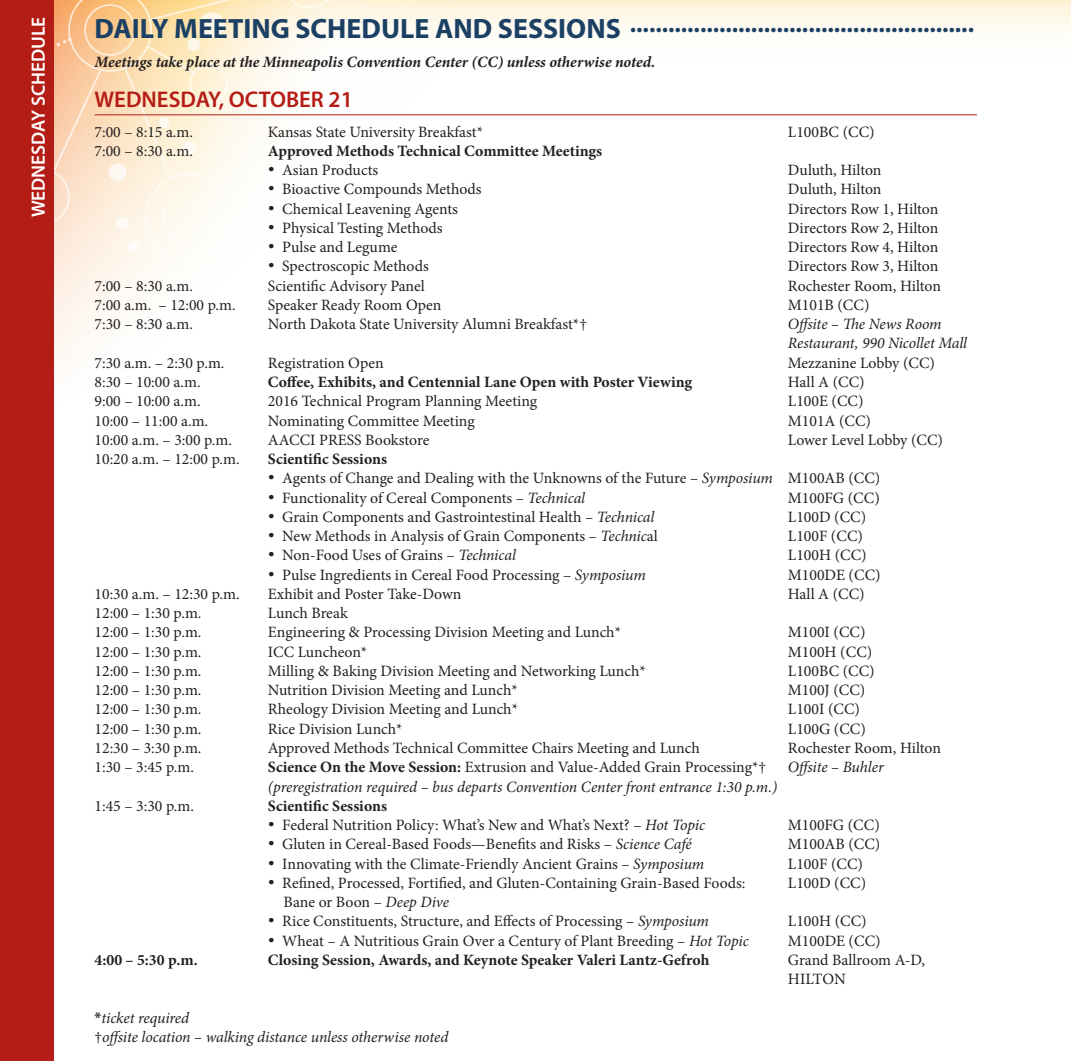
<style>
.page{position:relative;width:1071px;height:1061px;background:#fff}
.page>*{position:absolute;margin:0;border:0;box-sizing:border-box;transform-origin:0 0}
.t1{font:700 24.5px "Myriad Pro";color:#1b4064}
.t2{font:600 22.75px "Myriad Pro";color:#b41d15}
.t3{font:600 19.25px "Myriad Pro";color:#fff}
.t4{font:15.75px/19.2px "Minion Pro";color:#231f20}
.t5{font:700 15.75px "Minion Pro";color:#231f20}
.t6{font:italic 15.75px/19.2px "Minion Pro";letter-spacing:-.01em;color:#231f20}
.t7{font:italic 700 15.75px "Minion Pro";letter-spacing:-.005em;color:#231f20}
.s1{font-size:28px}
.s2{font-style:italic}
.s3{font-weight:700}
.s4{font-family:"Myriad Pro";font-weight:600;font-style:normal}
.s5{font-style:normal}
</style>
<div class="page">
<svg style="left:507px;top:0;width:563px;height:116px"></svg>
<svg style="left:53px;top:0;width:454px;height:433px"></svg>
<svg style="left:53px;top:0;width:285px;height:264px"></svg>
<hr style="left:94px;top:114px;width:882px;height:1px;background:#b41d15">
<div style="left:0;top:0;width:53px;height:1060px;background:#b41d15"></div>
<p class="t3" style="left:26px;top:217px;width:202px;rotate:-90deg">WEDNESDAY SCHEDULE</p>
<h1 class="t1" style="left:94px;top:8px;width:881px"><span class="s1">DAILY MEETING SCHEDULE AND SESSIONS</span> ......................................................</h1>
<p class="t7" style="left:94px;top:51px;width:562px">Meetings take place at the Minneapolis Convention Center (CC) unless otherwise noted.</p>
<h2 class="t2" style="left:94px;top:85px;width:260px">WEDNESDAY, OCTOBER 21</h2>
<p class="t4" style="left:94px;top:122px;width:100px">7:00 – 8:15 a.m.</p>
<p class="t4" style="left:268px;top:122px;width:217px">Kansas State University Breakfast*</p>
<p class="t4" style="left:788px;top:122px;width:88px">L100BC (CC)</p>
<p class="t4" style="left:94px;top:141px;width:100px">7:00 – 8:30 a.m.</p>
<p class="t5" style="left:268px;top:140px;width:336px">Approved Methods Technical Committee Meetings</p>
<p class="t4" style="left:268px;top:160px;width:112px">• Asian Products</p>
<p class="t4" style="left:788px;top:160px;width:95px">Duluth, Hilton</p>
<p class="t4" style="left:268px;top:180px;width:215px">• Bioactive Compounds Methods</p>
<p class="t4" style="left:788px;top:180px;width:95px">Duluth, Hilton</p>
<p class="t4" style="left:268px;top:199px;width:192px">• Chemical Leavening Agents</p>
<p class="t4" style="left:788px;top:199px;width:152px">Directors Row 1, Hilton</p>
<p class="t4" style="left:268px;top:218px;width:176px">• Physical Testing Methods</p>
<p class="t4" style="left:788px;top:218px;width:152px">Directors Row 2, Hilton</p>
<p class="t4" style="left:268px;top:237px;width:131px">• Pulse and Legume</p>
<p class="t4" style="left:788px;top:237px;width:152px">Directors Row 4, Hilton</p>
<p class="t4" style="left:268px;top:257px;width:162px">• Spectroscopic Methods</p>
<p class="t4" style="left:788px;top:257px;width:152px">Directors Row 3, Hilton</p>
<p class="t4" style="left:94px;top:276px;width:100px">7:00 – 8:30 a.m.</p>
<p class="t4" style="left:268px;top:276px;width:158px">Scientific Advisory Panel</p>
<p class="t4" style="left:788px;top:276px;width:155px">Rochester Room, Hilton</p>
<p class="t4" style="left:94px;top:295px;width:143px">7:00 a.m. – 12:00 p.m.</p>
<p class="t4" style="left:268px;top:295px;width:175px">Speaker Ready Room Open</p>
<p class="t4" style="left:788px;top:295px;width:83px">M101B (CC)</p>
<p class="t4" style="left:94px;top:314px;width:100px">7:30 – 8:30 a.m.</p>
<p class="t4" style="left:268px;top:314px;width:321px">North Dakota State University Alumni Breakfast*†</p>
<p class="t6" style="left:788px;top:314px;width:181px">Offsite – The News Room<br>Restaurant, 990 Nicollet Mall</p>
<p class="t4" style="left:95px;top:353px;width:131px">7:30 a.m. – 2:30 p.m.</p>
<p class="t4" style="left:268px;top:353px;width:117px">Registration Open</p>
<p class="t4" style="left:788px;top:353px;width:149px">Mezzanine Lobby (CC)</p>
<p class="t4" style="left:94px;top:372px;width:108px">8:30 – 10:00 a.m.</p>
<p class="t5" style="left:268px;top:371px;width:426px">Coffee, Exhibits, and Centennial Lane Open with Poster Viewing</p>
<p class="t4" style="left:788px;top:372px;width:78px">Hall A (CC)</p>
<p class="t4" style="left:94px;top:391px;width:108px">9:00 – 10:00 a.m.</p>
<p class="t4" style="left:268px;top:391px;width:271px">2016 Technical Program Planning Meeting</p>
<p class="t4" style="left:788px;top:391px;width:77px">L100E (CC)</p>
<p class="t4" style="left:94px;top:411px;width:115px">10:00 – 11:00 a.m.</p>
<p class="t4" style="left:268px;top:411px;width:208px">Nominating Committee Meeting</p>
<p class="t4" style="left:788px;top:411px;width:85px">M101A (CC)</p>
<p class="t4" style="left:94px;top:430px;width:139px">10:00 a.m. – 3:00 p.m.</p>
<p class="t4" style="left:268px;top:430px;width:163px">AACCI PRESS Bookstore</p>
<p class="t4" style="left:788px;top:430px;width:156px">Lower Level Lobby (CC)</p>
<p class="t4" style="left:94px;top:449px;width:147px">10:20 a.m. – 12:00 p.m.</p>
<p class="t5" style="left:268px;top:448px;width:121px">Scientific Sessions</p>
<p class="t4" style="left:268px;top:468px;width:614px">• Agents of Change and Dealing with the Unknowns of the Future – <span class="s2">Symposium</span> M100AB (CC)</p>
<p class="t4" style="left:268px;top:488px;width:319px">• Functionality of Cereal Components – <span class="s2">Technical</span></p>
<p class="t4" style="left:788px;top:488px;width:93px">M100FG (CC)</p>
<p class="t4" style="left:268px;top:507px;width:388px">• Grain Components and Gastrointestinal Health – <span class="s2">Technical</span></p>
<p class="t4" style="left:788px;top:507px;width:80px">L100D (CC)</p>
<p class="t4" style="left:268px;top:526px;width:391px">• New Methods in Analysis of Grain Components – <span class="s2">Technic</span>al</p>
<p class="t4" style="left:788px;top:526px;width:77px">L100F (CC)</p>
<p class="t4" style="left:268px;top:545px;width:249px">• Non-Food Uses of Grains – <span class="s2">Technical</span></p>
<p class="t4" style="left:788px;top:545px;width:80px">L100H (CC)</p>
<p class="t4" style="left:268px;top:565px;width:379px">• Pulse Ingredients in Cereal Food Processing – <span class="s2">Symposium</span></p>
<p class="t4" style="left:788px;top:565px;width:94px">M100DE (CC)</p>
<p class="t4" style="left:95px;top:584px;width:147px">10:30 a.m. – 12:30 p.m.</p>
<p class="t4" style="left:268px;top:584px;width:195px">Exhibit and Poster Take-Down</p>
<p class="t4" style="left:788px;top:584px;width:78px">Hall A (CC)</p>
<p class="t4" style="left:95px;top:603px;width:108px">12:00 – 1:30 p.m.</p>
<p class="t4" style="left:268px;top:603px;width:81px">Lunch Break</p>
<p class="t4" style="left:95px;top:622px;width:108px">12:00 – 1:30 p.m.</p>
<p class="t4" style="left:268px;top:622px;width:354px">Engineering &amp; Processing Division Meeting and Lunch*</p>
<p class="t4" style="left:788px;top:622px;width:79px">M100I (CC)</p>
<p class="t4" style="left:95px;top:642px;width:108px">12:00 – 1:30 p.m.</p>
<p class="t4" style="left:268px;top:642px;width:101px">ICC Luncheon*</p>
<p class="t4" style="left:788px;top:642px;width:86px">M100H (CC)</p>
<p class="t4" style="left:95px;top:661px;width:108px">12:00 – 1:30 p.m.</p>
<p class="t4" style="left:268px;top:661px;width:379px">Milling &amp; Baking Division Meeting and Networking Lunch*</p>
<p class="t4" style="left:788px;top:661px;width:88px">L100BC (CC)</p>
<p class="t4" style="left:95px;top:680px;width:108px">12:00 – 1:30 p.m.</p>
<p class="t4" style="left:268px;top:680px;width:251px">Nutrition Division Meeting and Lunch*</p>
<p class="t4" style="left:788px;top:680px;width:79px">M100J (CC)</p>
<p class="t4" style="left:95px;top:699px;width:108px">12:00 – 1:30 p.m.</p>
<p class="t4" style="left:268px;top:699px;width:252px">Rheology Division Meeting and Lunch*</p>
<p class="t4" style="left:788px;top:699px;width:74px">L100I (CC)</p>
<p class="t4" style="left:95px;top:719px;width:108px">12:00 – 1:30 p.m.</p>
<p class="t4" style="left:268px;top:719px;width:136px">Rice Division Lunch*</p>
<p class="t4" style="left:788px;top:719px;width:79px">L100G (CC)</p>
<p class="t4" style="left:95px;top:738px;width:108px">12:30 – 3:30 p.m.</p>
<p class="t4" style="left:268px;top:738px;width:433px">Approved Methods Technical Committee Chairs Meeting and Lunch</p>
<p class="t4" style="left:788px;top:738px;width:155px">Rochester Room, Hilton</p>
<p class="t4" style="left:95px;top:757px;width:101px">1:30 – 3:45 p.m.</p>
<p class="t4" style="left:268px;top:757px;width:500px"><span class="s3">Science On the Move Session:</span> Extrusion and Value-Added Grain Processing*†</p>
<p class="t6" style="left:788px;top:757px;width:97px">Offsite – Buhler</p>
<p class="t6" style="left:268px;top:776px;width:511px">(preregistration required – bus departs Convention Center front entrance 1:30 p.m.)</p>
<p class="t4" style="left:95px;top:796px;width:101px">1:45 – 3:30 p.m.</p>
<p class="t5" style="left:268px;top:794px;width:121px">Scientific Sessions</p>
<p class="t4" style="left:268px;top:815px;width:438px">• Federal Nutrition Policy: What’s New and What’s Next? – <span class="s2">Hot Topic</span></p>
<p class="t4" style="left:788px;top:815px;width:93px">M100FG (CC)</p>
<p class="t4" style="left:268px;top:834px;width:425px">• Gluten in Cereal-Based Foods—Benefits and Risks – <span class="s2">Science Café</span></p>
<p class="t4" style="left:788px;top:834px;width:94px">M100AB (CC)</p>
<p class="t4" style="left:268px;top:853px;width:438px">• Innovating with the Climate-Friendly Ancient Grains – <span class="s2">Symposium</span></p>
<p class="t4" style="left:788px;top:853px;width:77px">L100F (CC)</p>
<p class="t4" style="left:268px;top:873px;width:479px">• Refined, Processed, Fortified, and Gluten-Containing Grain-Based Foods:</p>
<p class="t4" style="left:788px;top:873px;width:80px">L100D (CC)</p>
<p class="t4" style="left:284px;top:892px;width:167px">Bane or Boon – <span class="s2">Deep Dive</span></p>
<p class="t4" style="left:268px;top:911px;width:442px">• Rice Constituents, Structure, and Effects of Processing – <span class="s2">Symposium</span></p>
<p class="t4" style="left:788px;top:911px;width:80px">L100H (CC)</p>
<p class="t4" style="left:268px;top:930px;width:482px">• Wheat – A Nutritious Grain Over a Century of Plant Breeding – <span class="s2">Hot Topic</span></p>
<p class="t4" style="left:788px;top:930px;width:94px">M100DE (CC)</p>
<p class="t5" style="left:95px;top:948px;width:105px">4:00 – 5:30 p.m.</p>
<p class="t5" style="left:268px;top:948px;width:443px">Closing Session, Awards, and Keynote Speaker Valeri Lantz-Gefroh</p>
<p class="t4" style="left:788px;top:950px;width:139px">Grand Ballroom A-D,<br>HILTON</p>
<p class="t6" style="left:95px;top:1007px;width:355px"><span class="s4">*</span>ticket required<br><span class="s5">†</span>offsite location – walking distance unless otherwise noted</p>
</div>
